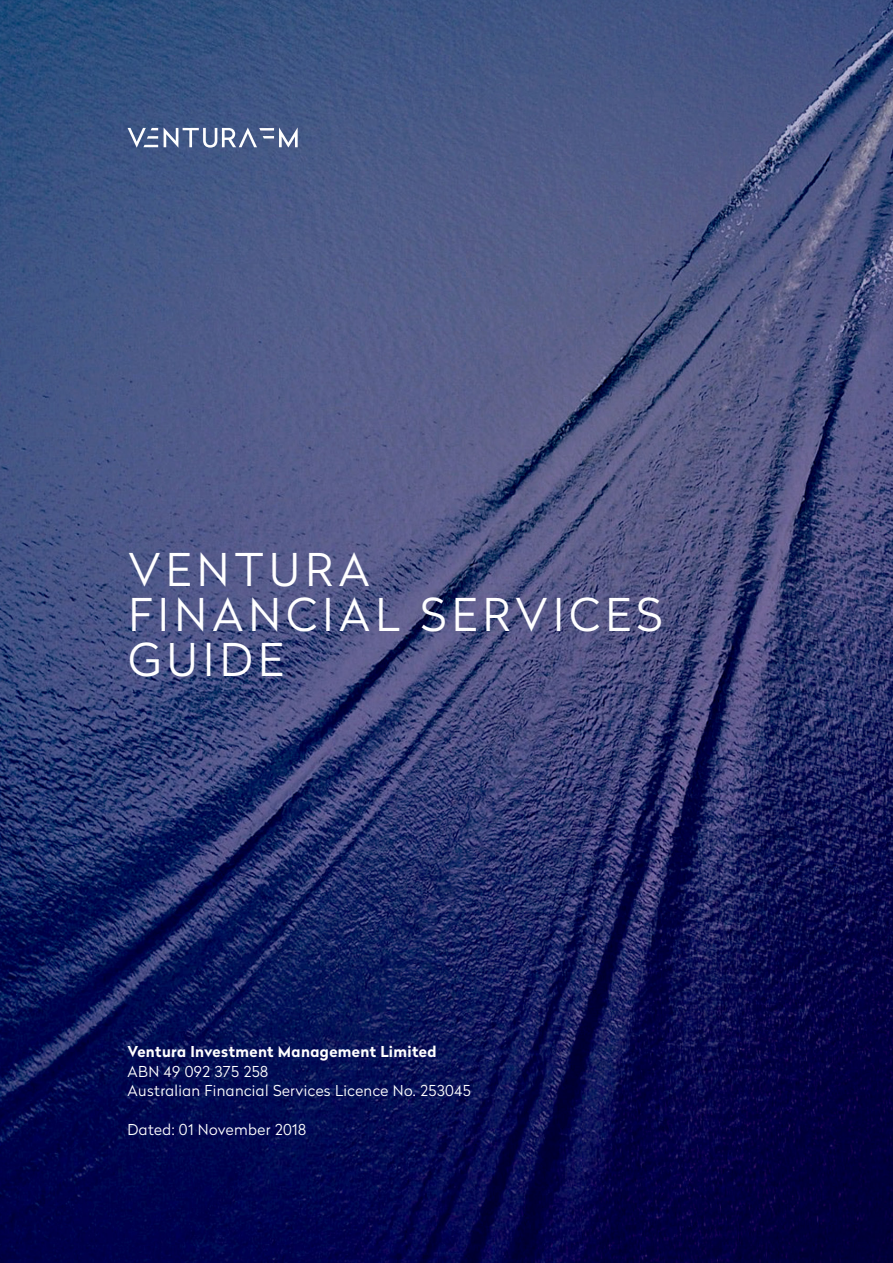
<style>
.page{position:relative;width:893px;height:1263px;background:#fff}
.page>*{position:absolute;margin:0;border:0;box-sizing:border-box;transform-origin:0 0}
.t1{font:300 45px/45px "Radikal";letter-spacing:.12em;color:#fff}
.t2{font:300 15px "Radikal";letter-spacing:.025em;color:#fff}
.t3{font:700 15px "Radikal";letter-spacing:.025em;color:#fff}
</style>
<div class="page">
<img style="left:0;top:0;width:893px;height:1263px">
<svg style="left:128px;top:128px;width:30px;height:20px"></svg>
<svg style="left:164px;top:128px;width:134px;height:20px"></svg>
<p class="t1" style="left:128px;top:546px;width:242px">VENTURA</p>
<p class="t1" style="left:128px;top:591px;width:536px">FINANCIAL SERVICES<br>GUIDE</p>
<p class="t3" style="left:128px;top:1041px;width:311px">Ventura Investment Management Limited</p>
<p class="t2" style="left:128px;top:1061px;width:142px">ABN 49 092 375 258</p>
<p class="t2" style="left:128px;top:1080px;width:345px">Australian Financial Services Licence No. 253045</p>
<p class="t2" style="left:128px;top:1119px;width:180px">Dated: 01 November 2018</p>
</div>
